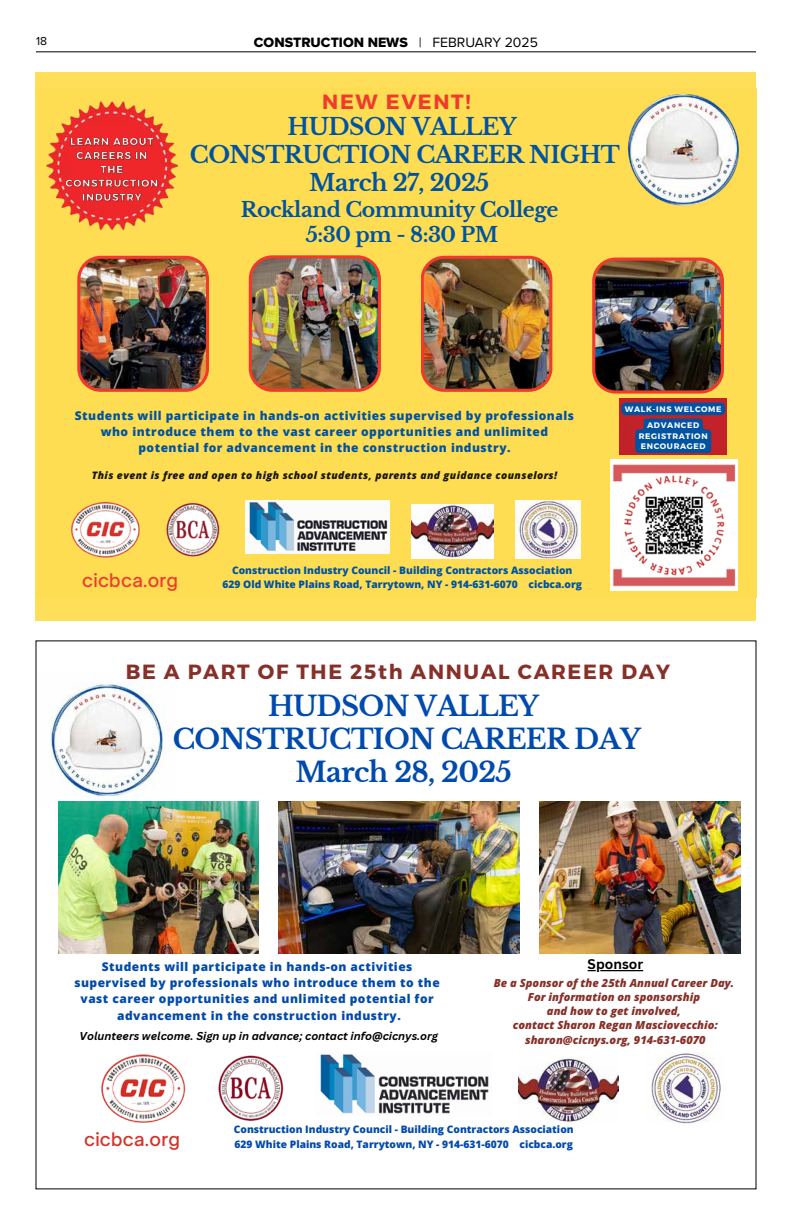
<style>
.page{position:relative;width:792px;height:1224px;background:#fff}
.page>*{position:absolute;margin:0;border:0;box-sizing:border-box;transform-origin:0 0}
.t1{font:700 27.4px/33.4px "Libre Baskerville";letter-spacing:-.025em;color:#004aad;text-align:center}
.t2{font:700 23.1px/28.3px "Libre Baskerville";letter-spacing:-.025em;color:#0053a0;text-align:center}
.t3{font:700 20.6px/25.1px "Libre Baskerville";letter-spacing:-.025em;color:#0053a0;text-align:center}
.t4{font:700 20.6px "Montserrat";letter-spacing:.08em;color:#ef3a2d}
.t5{font:700 20.5px "Montserrat";letter-spacing:.08em;color:#873029}
.t6{font:500 18px "Open Sauce One";letter-spacing:.015em;color:#d2342a}
.t7{font:500 18px "Open Sauce One";letter-spacing:.015em;color:#ef3c2d}
.t8{font:14px "Proxima Nova Extrabld";color:#000}
.t9{font:700 13.7px "Canva Sans";color:#000}
.t10{font:800 12px/16px "Open Sans";letter-spacing:.04em;color:#004aad;text-align:center}
.t11{font:800 12px/16.1px "Open Sans";letter-spacing:.04em;color:#0053a0;text-align:center}
.t12{font:12px "Proxima Nova";color:#000}
.t13{font:italic 800 11.1px/14.1px "Open Sans";color:#873029;text-align:center}
.t14{font:italic 700 11.1px "Canva Sans";color:#000}
.t15{font:800 10.3px/14.1px "Open Sans";color:#0053a0;text-align:center}
.t16{font:800 10.3px/14.1px "Open Sans";color:#004aad}
.t17{font:italic 800 10.3px "Open Sans";letter-spacing:.04em;color:#171600}
.t18{font:700 8px/16px "Montserrat";letter-spacing:.08em;color:#fff;text-align:center}
.s1{font-family:"Proxima Nova"}
</style>
<div class="page">
<hr style="left:36px;top:51px;width:720px;height:1px;background:#000">
<img style="left:50px;top:683px;width:125px;height:119px">
<img style="left:101px;top:1054px;width:85px;height:69px">
<img style="left:218px;top:1055px;width:66px;height:66px">
<img style="left:519px;top:1058px;width:100px;height:66px">
<img style="left:651px;top:1053px;width:70px;height:71px">
<img style="left:320px;top:1054px;width:169px;height:60px">
<img style="left:540px;top:802px;width:201px;height:152px">
<img style="left:58px;top:802px;width:201px;height:152px">
<img style="left:279px;top:802px;width:240px;height:152px">
<hr style="left:600px;top:970px;width:43px;height:1px;background:#000">
<div style="left:36px;top:72px;width:720px;height:549px;background:#ffde59"></div>
<div style="left:36px;top:88px;width:720px;height:510px;background:#ffdd53"></div>
<img style="left:627px;top:94px;width:112px;height:112px">
<img style="left:71px;top:502px;width:69px;height:56px">
<img style="left:166px;top:503px;width:54px;height:54px">
<img style="left:412px;top:505px;width:82px;height:54px">
<img style="left:516px;top:501px;width:64px;height:58px">
<img style="left:246px;top:501px;width:144px;height:52px">
<img style="left:611px;top:460px;width:127px;height:131px">
<img style="left:77px;top:256px;width:132px;height:136px">
<img style="left:249px;top:255px;width:132px;height:137px">
<img style="left:421px;top:256px;width:131px;height:136px">
<img style="left:592px;top:258px;width:132px;height:136px">
<img style="left:620px;top:399px;width:107px;height:56px">
<svg style="left:621px;top:403px;width:104px;height:50px;background:#39447c"></svg>
<img style="left:47px;top:101px;width:130px;height:129px">
<img style="left:64px;top:135px;width:96px;height:67px">
<p class="t12" style="left:36px;top:33px;width:13px">18</p>
<p class="t8" style="left:254px;top:32px;width:286px">CONSTRUCTION NEWS <span class="s1">| FEBRUARY 2025</span></p>
<h3 class="t4" style="left:322px;top:89px;width:150px">NEW EVENT!</h3>
<h2 class="t2" style="left:190px;top:112px;width:431px">HUDSON VALLEY<br>CONSTRUCTION CAREER NIGHT<br>March 27, 2025</h2>
<h3 class="t3" style="left:241px;top:197px;width:319px">Rockland Community College<br>5:30 pm - 8:30 PM</h3>
<p class="t11" style="left:75px;top:407px;width:501px">Students will participate in hands-on activities supervised by professionals who introduce them to the vast career opportunities and unlimited potential for advancement in the construction industry.</p>
<p class="t17" style="left:92px;top:468px;width:467px">This event is free and open to high school students, parents and guidance counselors!</p>
<h3 class="t7" style="left:82px;top:568px;width:97px">cicbca.org</h3>
<p class="t15" style="left:222px;top:563px;width:361px">Construction Industry Council - Building Contractors Association<br>629 Old White Plains Road, Tarrytown, NY - 914-631-6070 cicbca.org</p>
<p class="t18" style="left:625px;top:401px;width:98px">WALK-INS WELCOME<br>ADVANCED</p>
<p class="t18" style="left:639px;top:430px;width:70px;line-height:10.9px;text-align:left">REGISTRATION<br>ENCOURAGED</p>
<h3 class="t5" style="left:126px;top:659px;width:546px">BE A PART OF THE 25th ANNUAL CAREER DAY</h3>
<h1 class="t1" style="left:173px;top:689px;width:470px">HUDSON VALLEY<br>CONSTRUCTION CAREER DAY<br>March 28, 2025</h1>
<p class="t10" style="left:74px;top:959px;width:367px">Students will participate in hands-on activities supervised by professionals who introduce them to the vast career opportunities and unlimited potential for advancement in the construction industry.</p>
<p class="t14" style="left:80px;top:1029px;width:360px">Volunteers welcome. Sign up in advance; contact info@cicnys.org</p>
<p class="t9" style="left:588px;top:956px;width:57px">Sponsor</p>
<p class="t13" style="left:494px;top:976px;width:242px">Be a Sponsor of the 25th Annual Career Day.<br>For information on sponsorship<br>and how to get involved,<br>contact Sharon Regan Masciovecchio: sharon@cicnys.org, 914-631-6070</p>
<h3 class="t6" style="left:84px;top:1127px;width:97px">cicbca.org</h3>
<p class="t16" style="left:234px;top:1122px;width:341px">Construction Industry Council - Building Contractors Association<br>629 White Plains Road, Tarrytown, NY - 914-631-6070 cicbca.org</p>
</div>
